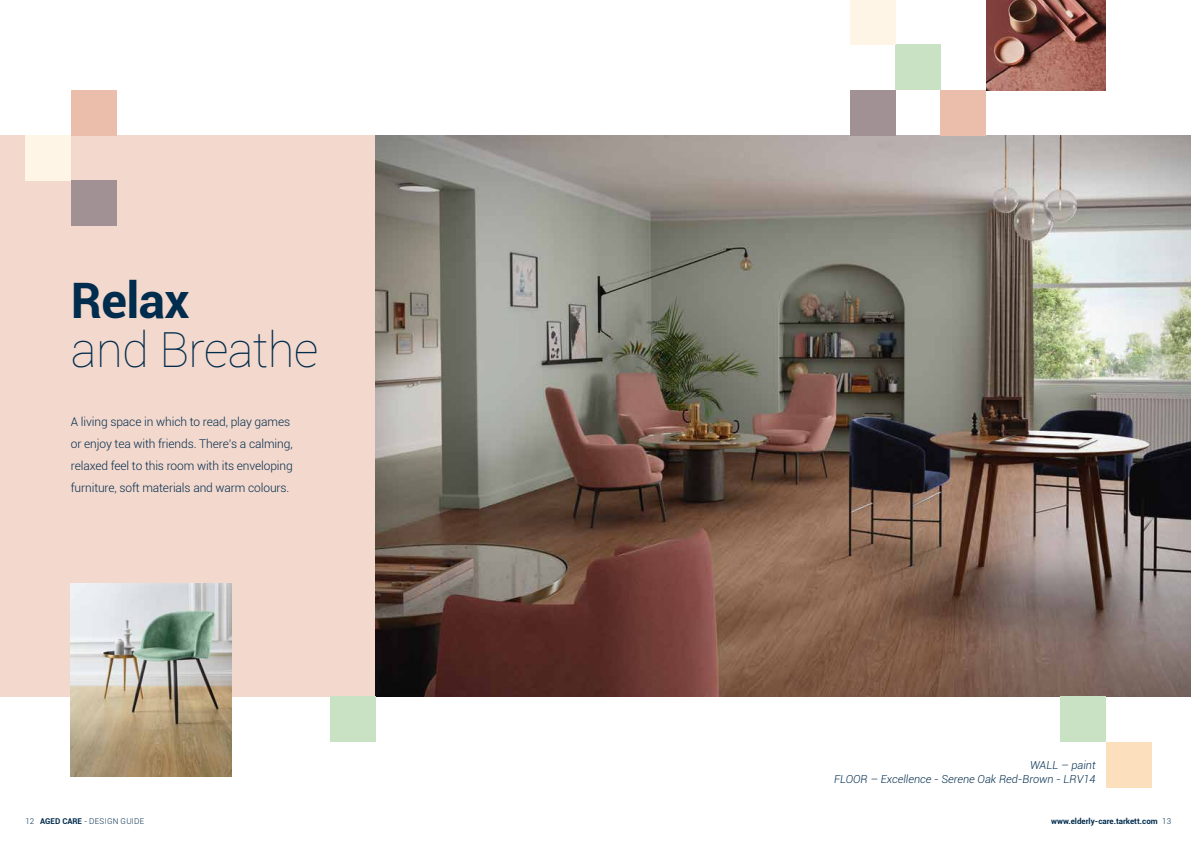
<style>
.page{position:relative;width:1191px;height:842px;background:#fff}
.page>*{position:absolute;margin:0;border:0;box-sizing:border-box;transform-origin:0 0}
.t1{font:100 48.9px "Roboto";letter-spacing:-.01em;color:#002c4d}
.t2{font:700 48.9px "Roboto";letter-spacing:-.01em;color:#002c4d}
.t3{font:300 12px/22px "Roboto";letter-spacing:-.01em;color:#002c4d}
.t4{font:italic 300 11px/14px "Roboto";color:#002c4d;text-align:right}
.t5{font:700 8px "Roboto";color:#002c4d}
.t6{font:300 8px "Roboto";letter-spacing:.025em;color:#002c4d}
.s1{font-weight:700}
.s2{font-weight:300}
</style>
<div class="page">
<div style="left:0;top:135px;width:1191px;height:562px;background:#f3d8cd"></div>
<img style="left:375px;top:135px;width:816px;height:562px">
<img style="left:71px;top:583px;width:160px;height:193px">
<div style="left:895px;top:45px;width:45px;height:45px;background:#cae2c4"></div>
<div style="left:71px;top:181px;width:45px;height:45px;background:#a19194"></div>
<div style="left:850px;top:0;width:45px;height:45px;background:#fff5e6"></div>
<div style="left:1060px;top:697px;width:46px;height:45px;background:#cae2c4"></div>
<div style="left:850px;top:90px;width:45px;height:45px;background:#a19194"></div>
<div style="left:26px;top:135px;width:45px;height:46px;background:#fff5e6"></div>
<div style="left:330px;top:697px;width:45px;height:45px;background:#cae2c4"></div>
<div style="left:940px;top:90px;width:46px;height:45px;background:#ebbdab"></div>
<div style="left:1106px;top:742px;width:45px;height:45px;background:#fce0be"></div>
<div style="left:71px;top:90px;width:45px;height:45px;background:#ebbdab"></div>
<img style="left:986px;top:0;width:120px;height:90px">
<h1 class="t2" style="left:71px;top:266px;width:120px">Relax</h1>
<h1 class="t1" style="left:71px;top:316px;width:249px">and Breathe</h1>
<p class="t3" style="left:71px;top:410px;width:223px">A living space in which to read, play games or enjoy tea with friends. There’s a calming, relaxed feel to this room with its enveloping furniture, soft materials and warm colours.</p>
<p class="t4" style="left:834px;top:757px;width:263px">WALL – paint<br>FLOOR – Excellence - Serene Oak Red-Brown - LRV14</p>
<p class="t6" style="left:26px;top:816px;width:120px">12 <span class="s1">AGED CARE</span> - DESIGN GUIDE</p>
<p class="t5" style="left:1051px;top:816px;width:121px">www.elderly-care.tarkett.com <span class="s2">13</span></p>
</div>
